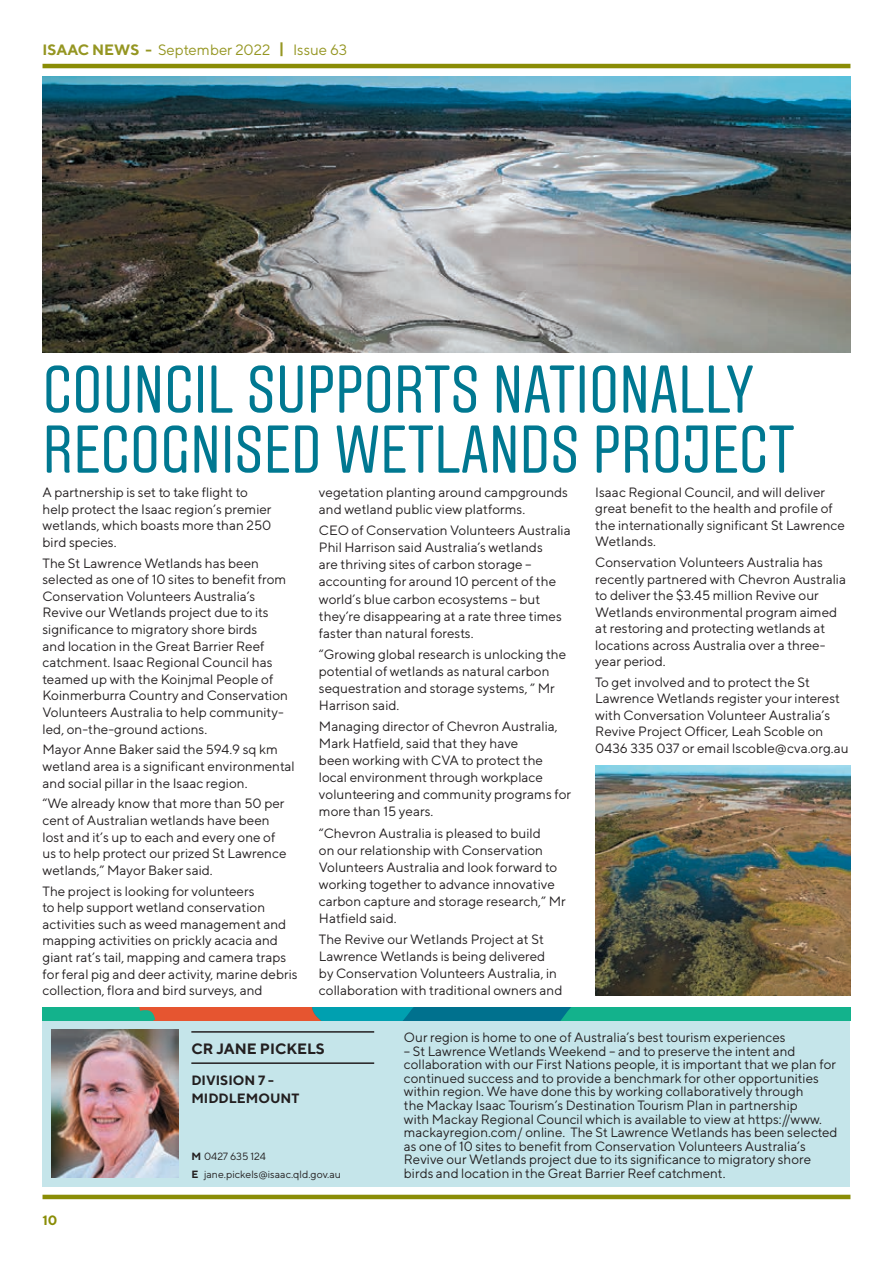
<style>
.page{position:relative;width:893px;height:1263px;background:#fff}
.page>*{position:absolute;margin:0;border:0;box-sizing:border-box;transform-origin:0 0}
.t1{font:67.5px/60px "Aveny T";color:#007891}
.t2{font:15px "TT Norms";color:#959622}
.t3{font:700 15px "TT Norms";color:#231f20}
.t4{font:13.5px/16.6px "TT Norms";color:#231f20}
.t5{font:700 13.5px/18px "TT Norms";color:#231f20}
.t6{font:700 13.5px "TT Norms";color:#8a8d06}
.t7{font:10.5px/18px "TT Norms";color:#231f20}
.s1{font-weight:700}
</style>
<div class="page">
<hr style="left:43px;top:1195px;width:807px;height:4px;background:#8a8d06">
<hr style="left:43px;top:64px;width:807px;height:4px;background:#8a8d06">
<div style="left:43px;top:1020px;width:807px;height:166px;background:#c5e5ea"></div>
<hr style="left:191px;top:1031px;width:183px;height:2px;background:#231f20">
<hr style="left:191px;top:1062px;width:183px;height:2px;background:#231f20">
<svg style="left:43px;top:1008px;width:807px;height:12px;background:#38907d"></svg>
<img style="left:51px;top:1029px;width:128px;height:149px">
<img style="left:43px;top:77px;width:807px;height:276px">
<img style="left:595px;top:765px;width:255px;height:230px">
<p class="t2" style="left:43px;top:40px;width:306px"><span class="s1">ISAAC NEWS -</span> September 2022 <span class="s1">|</span> Issue 63</p>
<h1 class="t1" style="left:43px;top:361px;width:754px">COUNCIL SUPPORTS NATIONALLY<br>RECOGNISED WETLANDS PROJECT</h1>
<p class="t4" style="left:43px;top:484px;width:231px">A partnership is set to take flight to help protect the Isaac region’s premier wetlands, which boasts more than 250 bird species.</p>
<p class="t4" style="left:43px;top:554px;width:247px">The St Lawrence Wetlands has been selected as one of 10 sites to benefit from Conservation Volunteers Australia’s Revive our Wetlands project due to its significance to migratory shore birds<br>and location in the Great Barrier Reef catchment. Isaac Regional Council has teamed up with the Koinjmal People of Koinmerburra Country and Conservation Volunteers Australia to help community&shy;led, on-the-ground actions.</p>
<p class="t4" style="left:43px;top:741px;width:254px">Mayor Anne Baker said the 594.9 sq km wetland area is a significant environmental and social pillar in the Isaac region.</p>
<p class="t4" style="left:43px;top:795px;width:245px">“We already know that more than 50 per cent of Australian wetlands have been lost and it’s up to each and every one of us to help protect our prized St Lawrence wetlands,” Mayor Baker said.</p>
<p class="t4" style="left:43px;top:882px;width:257px">The project is looking for volunteers<br>to help support wetland conservation activities such as weed management and mapping activities on prickly acacia and giant rat’s tail, mapping and camera traps for feral pig and deer activity, marine debris collection, flora and bird surveys, and</p>
<p class="t4" style="left:595px;top:484px;width:251px">Isaac Regional Council, and will deliver great benefit to the health and profile of the internationally significant St Lawrence Wetlands.</p>
<p class="t4" style="left:595px;top:554px;width:252px">Conservation Volunteers Australia has recently partnered with Chevron Australia to deliver the $3.45 million Revive our Wetlands environmental program aimed at restoring and protecting wetlands at locations across Australia over a three&shy;year period.</p>
<p class="t4" style="left:595px;top:674px;width:255px">To get involved and to protect the St Lawrence Wetlands register your interest with Conversation Volunteer Australia’s Revive Project Officer, Leah Scoble on 0436 335 037 or email lscoble@cva.org.au</p>
<p class="t4" style="left:319px;top:484px;width:251px">vegetation planting around campgrounds and wetland public view platforms.</p>
<p class="t4" style="left:319px;top:522px;width:253px">CEO of Conservation Volunteers Australia Phil Harrison said Australia’s wetlands<br>are thriving sites of carbon storage – accounting for around 10 percent of the world’s blue carbon ecosystems – but they’re disappearing at a rate three times faster than natural forests.</p>
<p class="t4" style="left:319px;top:645px;width:249px">“Growing global research is unlocking the potential of wetlands as natural carbon sequestration and storage systems, ” Mr Harrison said.</p>
<p class="t4" style="left:319px;top:718px;width:254px">Managing director of Chevron Australia, Mark Hatfield, said that they have<br>been working with CVA to protect the local environment through workplace volunteering and community programs for more than 15 years.</p>
<p class="t4" style="left:319px;top:824px;width:248px">“Chevron Australia is pleased to build<br>on our relationship with Conservation Volunteers Australia and look forward to working together to advance innovative carbon capture and storage research,” Mr Hatfield said.</p>
<p class="t4" style="left:319px;top:930px;width:245px">The Revive our Wetlands Project at St Lawrence Wetlands is being delivered by Conservation Volunteers Australia, in collaboration with traditional owners and</p>
<p class="t6" style="left:43px;top:1212px;width:16px">10</p>
<p class="t3" style="left:191px;top:1039px;width:135px">CR JANE PICKELS</p>
<p class="t5" style="left:191px;top:1070px;width:109px">DIVISION 7 -<br>MIDDLEMOUNT</p>
<p class="t7" style="left:191px;top:1147px;width:151px"><span class="s1">M</span> 0427 635 124<br><span class="s1">E</span> jane.pickels@isaac.qld.gov.au</p>
<p class="t4" style="left:404px;top:1029px;width:383px">Our region is home to one of Australia’s best tourism experiences</p>
<p class="t4" style="left:404px;top:1044px;width:435px;line-height:13.6px">– St Lawrence Wetlands Weekend – and to preserve the intent and collaboration with our First Nations people, it is important that we plan for continued success and to provide a benchmark for other opportunities within region. We have done this by working collaboratively through<br>the Mackay Isaac Tourism’s Destination Tourism Plan in partnership<br>with Mackay Regional Council which is available to view at https://www. mackayregion.com/ online. The St Lawrence Wetlands has been selected as one of 10 sites to benefit from Conservation Volunteers Australia’s Revive our Wetlands project due to its significance to migratory shore birds and location in the Great Barrier Reef catchment.</p>
</div>
